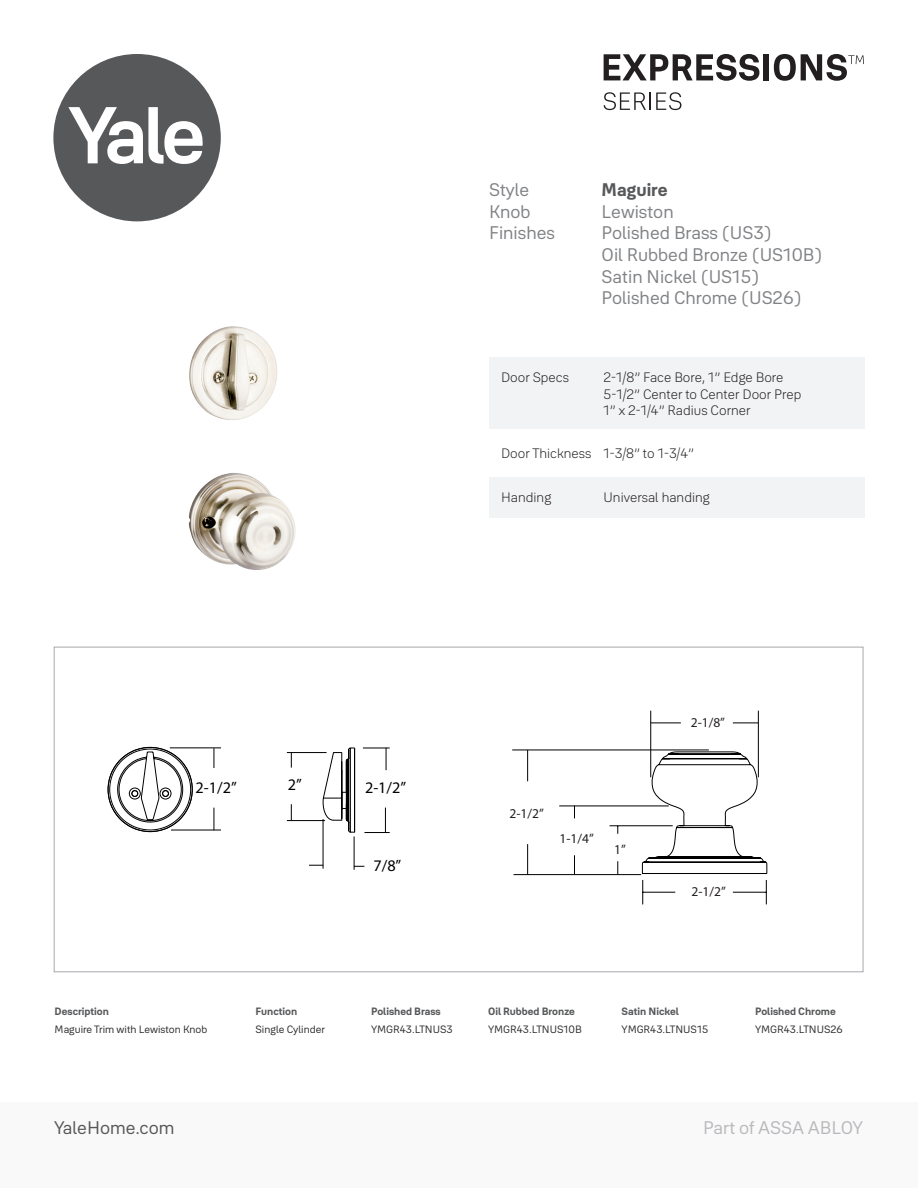
<style>
.page{position:relative;width:918px;height:1188px;background:#fff}
.page>*{position:absolute;margin:0;border:0;box-sizing:border-box;transform-origin:0 0}
.t1{font:18px "Yale Solis";color:#808285}
.t2{font:18px "Yale Solis";color:#b8b9bc}
.t3{font:18px "Yale Solis";color:#575658}
.t4{font:700 18px "Yale Solis";color:#57585a}
.t5{font:16.2px "Myriad Pro";color:#000}
.t6{font:300 13.5px/16.2px "Yale Solis";color:#231f20}
.t7{font:13.5px "Myriad Pro";color:#231f20}
.t8{font:10.5px "Yale Solis";color:#2d2c2e}
.t9{font:700 10.5px "Yale Solis";color:#57585a}
</style>
<div class="page">
<div style="left:489px;top:357px;width:376px;height:72px;background:#f2f3f4"></div>
<div style="left:489px;top:477px;width:376px;height:40px;background:#f2f3f4"></div>
<svg style="left:53px;top:54px;width:168px;height:167px"></svg>
<div style="left:0;top:1102px;width:918px;height:86px;background:#f9f9f9"></div>
<svg style="left:604px;top:54px;width:155px;height:27px"></svg>
<div style="left:764px;top:54px;width:5px;height:26px;background:#231f20"></div>
<svg style="left:774px;top:54px;width:90px;height:27px"></svg>
<svg style="left:604px;top:92px;width:77px;height:18px"></svg>
<svg style="left:108px;top:747px;width:84px;height:85px"></svg>
<hr style="left:170px;top:748px;width:51px;height:1px;background:#000">
<hr style="left:171px;top:830px;width:50px;height:1px;background:#000">
<svg style="left:213px;top:748px;width:1px;height:20px"></svg>
<svg style="left:213px;top:808px;width:1px;height:22px"></svg>
<hr style="left:323px;top:819px;width:1px;height:50px;background:#000">
<hr style="left:354px;top:836px;width:1px;height:34px;background:#000">
<svg style="left:309px;top:865px;width:14px;height:1px"></svg>
<svg style="left:322px;top:748px;width:33px;height:84px"></svg>
<svg style="left:363px;top:748px;width:27px;height:22px"></svg>
<svg style="left:364px;top:808px;width:26px;height:25px"></svg>
<hr style="left:287px;top:752px;width:40px;height:1px;background:#000">
<hr style="left:287px;top:820px;width:38px;height:1px;background:#000">
<svg style="left:291px;top:753px;width:1px;height:15px"></svg>
<svg style="left:291px;top:804px;width:1px;height:16px"></svg>
<img style="left:189px;top:326px;width:89px;height:94px">
<img style="left:189px;top:473px;width:107px;height:97px">
<svg style="left:642px;top:751px;width:126px;height:123px"></svg>
<hr style="left:512px;top:750px;width:197px;height:1px;background:#000">
<hr style="left:514px;top:874px;width:127px;height:1px;background:#000">
<hr style="left:527px;top:750px;width:1px;height:31px;background:#000">
<hr style="left:527px;top:844px;width:1px;height:30px;background:#000">
<hr style="left:643px;top:892px;width:32px;height:1px;background:#000">
<hr style="left:733px;top:892px;width:33px;height:1px;background:#000">
<svg style="left:642px;top:880px;width:1px;height:24px"></svg>
<svg style="left:766px;top:880px;width:1px;height:24px"></svg>
<hr style="left:651px;top:723px;width:30px;height:1px;background:#000">
<svg style="left:733px;top:723px;width:25px;height:1px"></svg>
<hr style="left:650px;top:711px;width:1px;height:66px;background:#000">
<hr style="left:758px;top:711px;width:1px;height:66px;background:#000">
<hr style="left:610px;top:825px;width:63px;height:1px;background:#000">
<hr style="left:559px;top:806px;width:110px;height:1px;background:#000">
<svg style="left:574px;top:855px;width:1px;height:19px"></svg>
<svg style="left:617px;top:861px;width:1px;height:14px"></svg>
<p class="t1" style="left:489px;top:179px;width:42px">Style</p>
<p class="t4" style="left:602px;top:179px;width:67px">Maguire</p>
<p class="t1" style="left:489px;top:201px;width:43px">Knob</p>
<p class="t1" style="left:602px;top:201px;width:74px">Lewiston</p>
<p class="t1" style="left:489px;top:222px;width:67px">Finishes</p>
<p class="t1" style="left:602px;top:222px;width:172px">Polished Brass (US3)</p>
<p class="t1" style="left:602px;top:244px;width:222px">Oil Rubbed Bronze (US10B)</p>
<p class="t1" style="left:602px;top:266px;width:159px">Satin Nickel (US15)</p>
<p class="t1" style="left:602px;top:287px;width:201px">Polished Chrome (US26)</p>
<p class="t5" style="left:196px;top:777px;width:43px">2-1/2”</p>
<p class="t5" style="left:288px;top:774px;width:16px">2”</p>
<p class="t5" style="left:365px;top:778px;width:43px">2-1/2”</p>
<p class="t5" style="left:373px;top:856px;width:29px">7/8”</p>
<p class="t6" style="left:501px;top:369px;width:69px">Door Specs</p>
<p class="t6" style="left:501px;top:445px;width:92px">Door Thickness</p>
<p class="t6" style="left:501px;top:489px;width:52px">Handing</p>
<p class="t6" style="left:604px;top:369px;width:199px">2-1/8” Face Bore, 1” Edge Bore<br>5-1/2” Center to Center Door Prep<br>1” x 2-1/4” Radius Corner</p>
<p class="t6" style="left:604px;top:445px;width:92px">1-3/8” to 1-3/4”</p>
<p class="t6" style="left:604px;top:489px;width:108px">Universal handing</p>
<p class="t7" style="left:510px;top:805px;width:36px">2-1/2”</p>
<p class="t7" style="left:560px;top:830px;width:36px">1-1/4”</p>
<p class="t7" style="left:614px;top:842px;width:13px">1”</p>
<p class="t7" style="left:691px;top:714px;width:36px">2-1/8”</p>
<p class="t7" style="left:691px;top:884px;width:36px">2-1/2”</p>
<p class="t9" style="left:55px;top:1005px;width:56px">Description</p>
<p class="t9" style="left:256px;top:1005px;width:43px">Function</p>
<p class="t9" style="left:371px;top:1005px;width:71px">Polished Brass</p>
<p class="t9" style="left:488px;top:1005px;width:88px">Oil Rubbed Bronze</p>
<p class="t9" style="left:622px;top:1005px;width:59px">Satin Nickel</p>
<p class="t9" style="left:755px;top:1005px;width:82px">Polished Chrome</p>
<p class="t8" style="left:55px;top:1024px;width:154px">Maguire Trim with Lewiston Knob</p>
<p class="t8" style="left:256px;top:1024px;width:71px">Single Cylinder</p>
<p class="t8" style="left:371px;top:1024px;width:83px">YMGR43.LTNUS3</p>
<p class="t8" style="left:488px;top:1024px;width:95px">YMGR43.LTNUS10B</p>
<p class="t8" style="left:622px;top:1024px;width:88px">YMGR43.LTNUS15</p>
<p class="t8" style="left:755px;top:1024px;width:89px">YMGR43.LTNUS26</p>
<h1 class="t3" style="left:54px;top:1117px;width:122px">YaleHome.com</h1>
<h1 class="t2" style="left:703px;top:1117px;width:161px">Part of ASSA ABLOY</h1>
</div>
